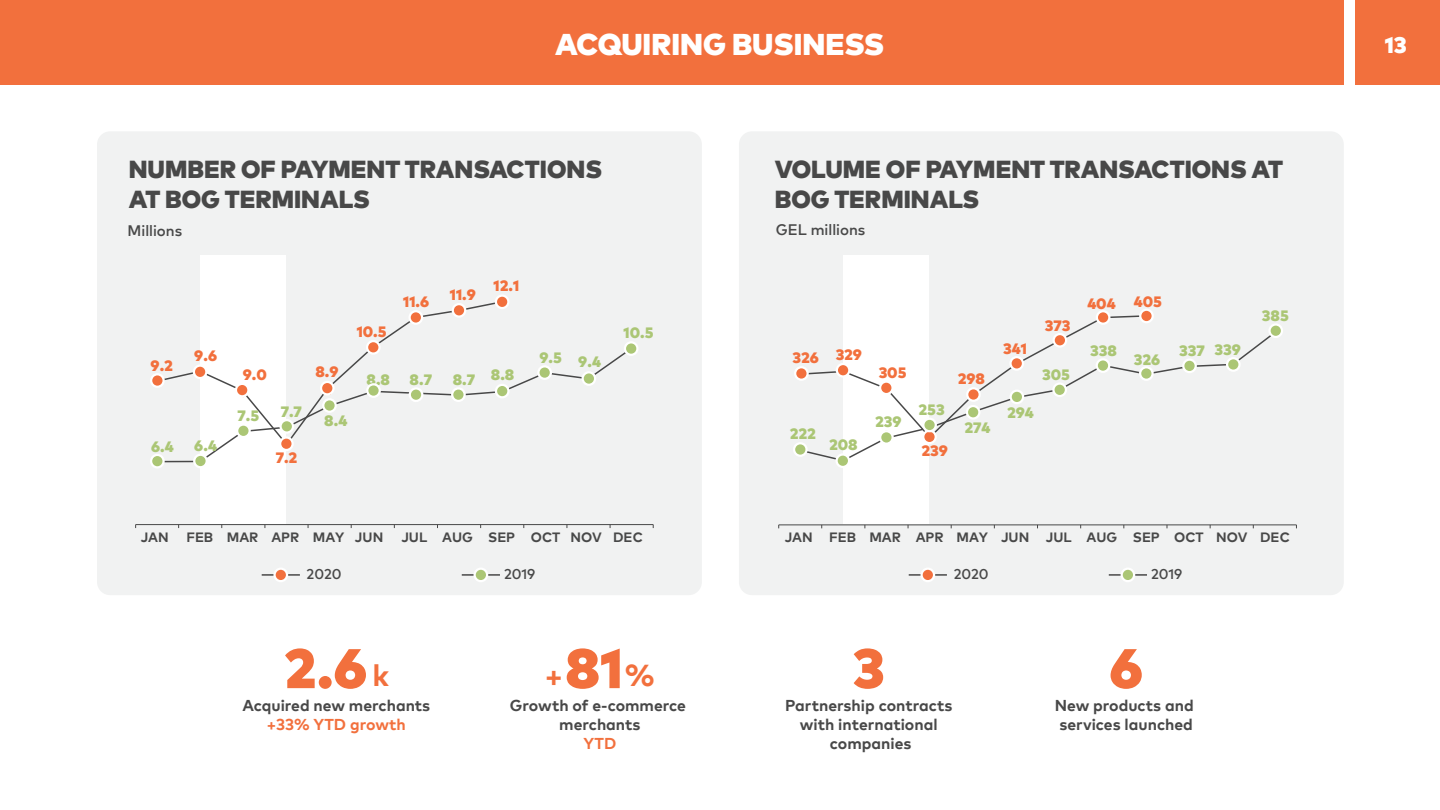
<style>
.page{position:relative;width:1440px;height:810px;background:#fff}
.page>*{position:absolute;margin:0;border:0;box-sizing:border-box;transform-origin:0 0}
.t1{font:900 55.72px "BOG2018";color:#f2703d}
.t2{font:700 30.22px "BOG2018";color:#f2703d}
.t3{font:900 30px "BOG2018";color:#fff}
.t4{font:900 24.6px/29.5px "BOG2018";color:#484848}
.t5{font:900 22.5px "BOG2018";color:#fff}
.t6{font:700 15.75px/18.9px "BOG2018";color:#484848;text-align:center}
.t7{font:700 15.75px "BOG2018";color:#f2703d}
.t8{font:900 15px "BOG2018";color:#abc675}
.t9{font:900 15px "BOG2018";color:#f2703d}
.t10{font:600 14.92px "BOG2017";color:#484848}
.t11{font:600 13.8px "BOG2018";color:#484848}
.t12{font:700 13.5px "BOG2018";letter-spacing:-.005em;color:#484848}
.s1{font-weight:700;font-size:30.22px}
.s2{font-weight:900;font-size:55.72px}
</style>
<div class="page">
<div style="left:739px;top:131px;width:605px;height:464px;background:#f1f2f2;border-radius:13px"></div>
<div style="left:843px;top:256px;width:86px;height:268px;background:#fff"></div>
<div style="left:0;top:0;width:1343px;height:85px;background:#f2703d"></div>
<div style="left:1355px;top:0;width:85px;height:85px;background:#f2703d"></div>
<div style="left:97px;top:131px;width:605px;height:464px;background:#f1f2f2;border-radius:13px"></div>
<div style="left:201px;top:255px;width:85px;height:269px;background:#fff"></div>
<hr style="left:136px;top:524px;width:517px;height:1px;background:#484848">
<svg style="left:200px;top:300px;width:295px;height:46px"></svg>
<svg style="left:165px;top:346px;width:459px;height:117px"></svg>
<hr style="left:779px;top:525px;width:517px;height:1px;background:#484848">
<svg style="left:366px;top:340px;width:15px;height:15px"></svg>
<svg style="left:408px;top:310px;width:15px;height:15px"></svg>
<svg style="left:452px;top:303px;width:14px;height:15px"></svg>
<svg style="left:495px;top:295px;width:14px;height:14px"></svg>
<svg style="left:235px;top:383px;width:15px;height:14px"></svg>
<svg style="left:193px;top:364px;width:14px;height:15px"></svg>
<svg style="left:150px;top:373px;width:15px;height:15px"></svg>
<svg style="left:366px;top:383px;width:15px;height:15px"></svg>
<svg style="left:320px;top:381px;width:17px;height:32px"></svg>
<svg style="left:279px;top:419px;width:15px;height:32px"></svg>
<svg style="left:236px;top:423px;width:15px;height:15px"></svg>
<svg style="left:193px;top:454px;width:15px;height:14px"></svg>
<svg style="left:150px;top:454px;width:15px;height:14px"></svg>
<svg style="left:409px;top:387px;width:14px;height:15px"></svg>
<svg style="left:451px;top:387px;width:15px;height:15px"></svg>
<svg style="left:495px;top:384px;width:15px;height:14px"></svg>
<svg style="left:537px;top:365px;width:15px;height:15px"></svg>
<svg style="left:582px;top:371px;width:14px;height:15px"></svg>
<svg style="left:624px;top:342px;width:14px;height:14px"></svg>
<svg style="left:793px;top:309px;width:361px;height:159px"></svg>
<svg style="left:1182px;top:359px;width:15px;height:14px"></svg>
<svg style="left:1226px;top:357px;width:15px;height:15px"></svg>
<svg style="left:1268px;top:324px;width:15px;height:14px"></svg>
<hr style="left:1109px;top:574px;width:38px;height:2px;background:#484848">
<hr style="left:909px;top:574px;width:38px;height:2px;background:#484848">
<svg style="left:1121px;top:568px;width:14px;height:14px"></svg>
<svg style="left:920px;top:568px;width:15px;height:14px"></svg>
<hr style="left:462px;top:574px;width:38px;height:2px;background:#484848">
<hr style="left:262px;top:574px;width:38px;height:2px;background:#484848">
<svg style="left:474px;top:568px;width:14px;height:14px"></svg>
<svg style="left:273px;top:568px;width:15px;height:14px"></svg>
<h3 class="t3" style="left:555px;top:22px;width:330px">ACQUIRING BUSINESS</h3>
<h3 class="t5" style="left:1385px;top:28px;width:24px">13</h3>
<h3 class="t4" style="left:129px;top:153px;width:475px">NUMBER OF PAYMENT TRANSACTIONS<br>AT BOG TERMINALS</h3>
<p class="t10" style="left:128px;top:219px;width:56px">Millions</p>
<p class="t10" style="left:776px;top:218px;width:91px">GEL millions</p>
<h3 class="t4" style="left:775px;top:153px;width:510px">VOLUME OF PAYMENT TRANSACTIONS AT<br>BOG TERMINALS</h3>
<p class="t9" style="left:151px;top:355px;width:24px">9.2</p>
<p class="t9" style="left:194px;top:345px;width:24px">9.6</p>
<p class="t8" style="left:151px;top:435px;width:24px">6.4</p>
<p class="t8" style="left:194px;top:435px;width:24px">6.4</p>
<p class="t9" style="left:243px;top:363px;width:26px">9.0</p>
<p class="t8" style="left:238px;top:405px;width:23px">7.5</p>
<p class="t8" style="left:281px;top:401px;width:23px">7.7</p>
<p class="t9" style="left:276px;top:447px;width:23px">7.2</p>
<p class="t9" style="left:357px;top:320px;width:31px">10.5</p>
<p class="t9" style="left:403px;top:291px;width:27px">11.6</p>
<p class="t9" style="left:450px;top:284px;width:27px">11.9</p>
<p class="t9" style="left:494px;top:275px;width:27px">12.1</p>
<p class="t9" style="left:315px;top:361px;width:25px">8.9</p>
<p class="t8" style="left:324px;top:409px;width:25px">8.4</p>
<p class="t8" style="left:366px;top:368px;width:25px">8.8</p>
<p class="t8" style="left:410px;top:368px;width:24px">8.7</p>
<p class="t8" style="left:453px;top:366px;width:63px">8.7 8.8</p>
<p class="t8" style="left:539px;top:349px;width:63px">9.5 9.4</p>
<p class="t8" style="left:624px;top:322px;width:31px">10.5</p>
<p class="t12" style="left:141px;top:527px;width:30px">JAN</p>
<p class="t12" style="left:186px;top:527px;width:198px">FEB MAR APR MAY JUN</p>
<p class="t12" style="left:401px;top:527px;width:243px">JUL AUG SEP OCT NOV DEC</p>
<p class="t9" style="left:792px;top:345px;width:71px">326 329</p>
<p class="t8" style="left:790px;top:423px;width:27px">222</p>
<p class="t8" style="left:829px;top:433px;width:30px">208</p>
<p class="t9" style="left:879px;top:361px;width:29px">305</p>
<p class="t8" style="left:875px;top:410px;width:28px">239</p>
<p class="t8" style="left:919px;top:399px;width:28px">253</p>
<p class="t9" style="left:921px;top:439px;width:28px">239</p>
<p class="t9" style="left:958px;top:367px;width:29px">298</p>
<p class="t8" style="left:965px;top:416px;width:27px">274</p>
<p class="t9" style="left:1003px;top:337px;width:25px">341</p>
<p class="t9" style="left:1045px;top:315px;width:27px">373</p>
<p class="t8" style="left:1042px;top:363px;width:29px">305</p>
<p class="t8" style="left:1007px;top:401px;width:28px">294</p>
<p class="t9" style="left:1087px;top:291px;width:76px">404 405</p>
<p class="t8" style="left:1090px;top:340px;width:28px">338</p>
<p class="t8" style="left:1134px;top:348px;width:28px">326</p>
<p class="t8" style="left:1179px;top:339px;width:63px">337 339</p>
<p class="t8" style="left:1262px;top:304px;width:28px">385</p>
<p class="t12" style="left:785px;top:527px;width:507px">JAN FEB MAR APR MAY JUN JUL AUG SEP OCT NOV DEC</p>
<p class="t11" style="left:307px;top:564px;width:36px">2020</p>
<p class="t11" style="left:504px;top:564px;width:33px">2019</p>
<p class="t11" style="left:954px;top:564px;width:36px">2020</p>
<p class="t11" style="left:1151px;top:564px;width:33px">2019</p>
<h1 class="t1" style="left:284px;top:627px;width:107px">2.6 <span class="s1">k</span></h1>
<p class="t6" style="left:242px;top:695px;width:189px">Acquired new merchants</p>
<p class="t7" style="left:267px;top:713px;width:140px">+33% YTD growth</p>
<h2 class="t2" style="left:545px;top:654px;width:111px">+<span class="s2">81</span>%</h2>
<p class="t6" style="left:510px;top:695px;width:177px">Growth of e-commerce merchants</p>
<p class="t7" style="left:584px;top:732px;width:34px">YTD</p>
<h1 class="t1" style="left:853px;top:627px;width:34px">3</h1>
<p class="t6" style="left:785px;top:695px;width:169px">Partnership contracts with international companies</p>
<h1 class="t1" style="left:1109px;top:627px;width:35px">6</h1>
<p class="t6" style="left:1055px;top:695px;width:140px">New products and services launched</p>
</div>
